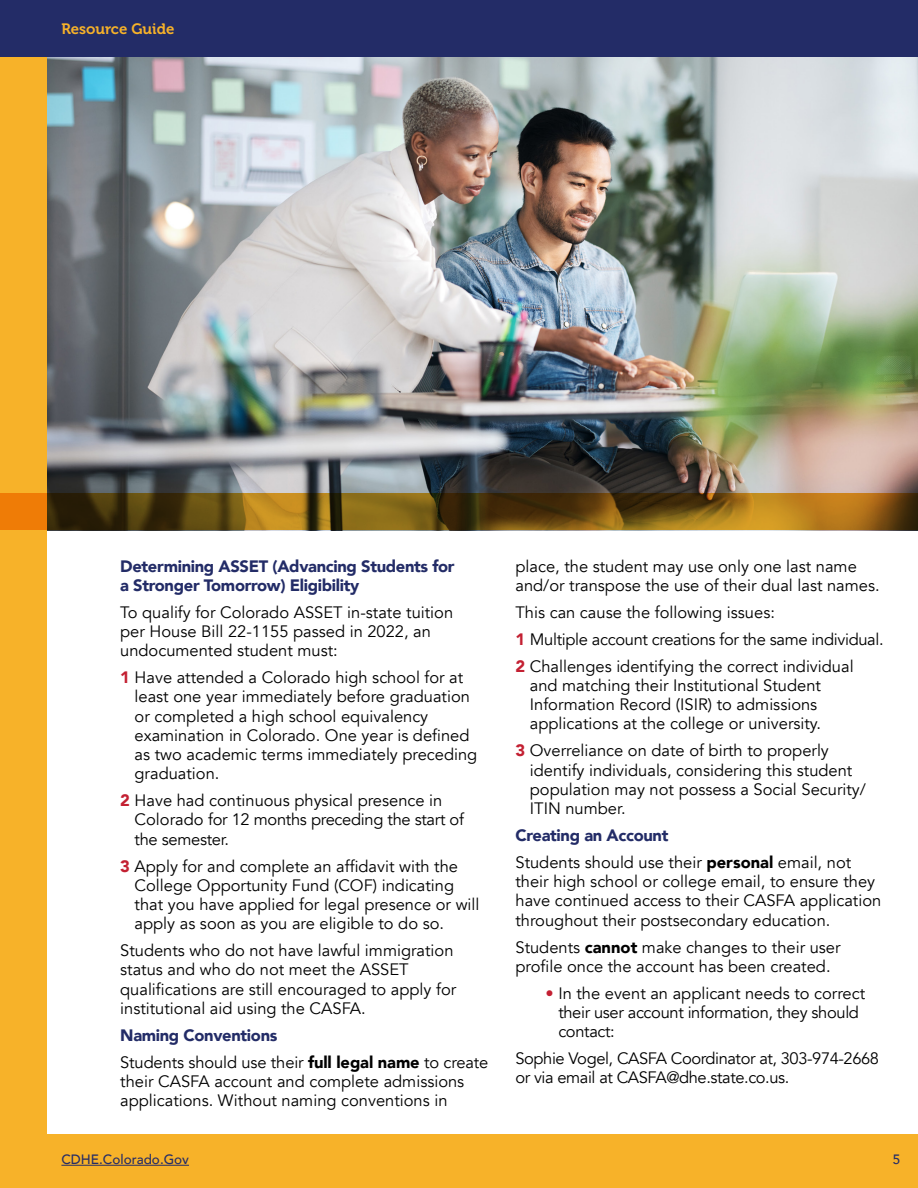
<style>
.page{position:relative;width:918px;height:1188px;background:#fff}
.page>*{position:absolute;margin:0;border:0;box-sizing:border-box;transform-origin:0 0}
.t1{font:16.5px/19.2px "Avenir";color:#000}
.t2{font:16.5px/19.2px "Avenir";letter-spacing:-.02em;color:#000}
.t3{font:900 16.5px/19.2px "Avenir";letter-spacing:-.02em;color:#232c67}
.t4{font:16.5px/19.2px "Avenir";letter-spacing:-.025em;color:#000}
.t5{font:15px "Museo 700";color:#f7b229}
.t6{font:500 13.5px "Avenir";color:#262d66}
.s1{font-weight:900;color:#c32032}
.s2{font-weight:900}
.s3{color:#c32032}
</style>
<div class="page">
<div style="left:0;top:1135px;width:918px;height:53px;background:#f7b229"></div>
<img style="left:46px;top:57px;width:872px;height:437px">
<div style="left:0;top:0;width:46px;height:1188px;background:#f7b229"></div>
<svg style="left:0;top:494px;width:918px;height:36px;background:#7a5512"></svg>
<div style="left:0;top:0;width:918px;height:57px;background:#232c67"></div>
<hr style="left:61px;top:1165px;width:128px;height:1px;background:#262d66">
<p class="t5" style="left:61px;top:20px;width:114px">Resource Guide</p>
<h4 class="t3" style="left:120px;top:556px;width:336px">Determining ASSET (Advancing Students for a Stronger Tomorrow) Eligibility</h4>
<p class="t1" style="left:120px;top:603px;width:335px">To qualify for Colorado ASSET in-state tuition per House Bill 22-1155 passed in 2022, an undocumented student must:</p>
<p class="t1" style="left:135px;top:668px;width:344px;text-indent:-14px"><span class="s1">1</span> Have attended a Colorado high school for at least one year immediately before graduation or completed a high school equivalency examination in Colorado. One year is defined as two academic terms immediately preceding graduation.</p>
<p class="t1" style="left:135px;top:791px;width:331px;text-indent:-14px"><span class="s1">2</span> Have had continuous physical presence in<br>Colorado for 12 months preceding the start of the semester.</p>
<p class="t1" style="left:135px;top:857px;width:346px;text-indent:-14px"><span class="s1">3</span> Apply for and complete an affidavit with the College Opportunity Fund (COF) indicating that you have applied for legal presence or will apply as soon as you are eligible to do so.</p>
<p class="t1" style="left:120px;top:941px;width:338px">Students who do not have lawful immigration status and who do not meet the ASSET qualifications are still encouraged to apply for institutional aid using the CASFA.</p>
<h4 class="t3" style="left:120px;top:1025px;width:159px">Naming Conventions</h4>
<p class="t1" style="left:120px;top:1053px;width:370px">Students should use their <span class="s2">full legal name</span> to create their CASFA account and complete admissions applications. Without naming conventions in</p>
<p class="t6" style="left:61px;top:1148px;width:129px">CDHE.Colorado.Gov</p>
<p class="t1" style="left:515px;top:557px;width:363px">place, the student may use only one last name and/or transpose the use of their dual last names.</p>
<p class="t1" style="left:515px;top:603px;width:261px">This can cause the following issues:</p>
<p class="t2" style="left:515px;top:630px;width:367px"><span class="s1">1</span> Multiple account creations for the same individual.</p>
<p class="t1" style="left:530px;top:657px;width:325px;text-indent:-14px"><span class="s1">2</span> Challenges identifying the correct individual and matching their Institutional Student Information Record (ISIR) to admissions applications at the college or university.</p>
<p class="t1" style="left:530px;top:741px;width:338px;text-indent:-14px"><span class="s1">3</span> Overreliance on date of birth to properly identify individuals, considering this student population may not possess a Social Security/ ITIN number.</p>
<h4 class="t3" style="left:515px;top:825px;width:154px">Creating an Account</h4>
<p class="t1" style="left:515px;top:853px;width:367px">Students should use their <span class="s2">personal</span> email, not their high school or college email, to ensure they have continued access to their CASFA application throughout their postsecondary education.</p>
<p class="t1" style="left:515px;top:938px;width:327px">Students <span class="s2">cannot</span> make changes to their user profile once the account has been created.</p>
<p class="t2" style="left:558px;top:984px;width:308px;text-indent:-13px"><span class="s3">•</span> In the event an applicant needs to correct their user account information, they should contact:</p>
<p class="t4" style="left:515px;top:1049px;width:365px">Sophie Vogel, CASFA Coordinator at, 303-974-2668 or via email at CASFA@dhe.state.co. us.</p>
<p class="t6" style="left:893px;top:1148px;width:9px">5</p>
</div>
